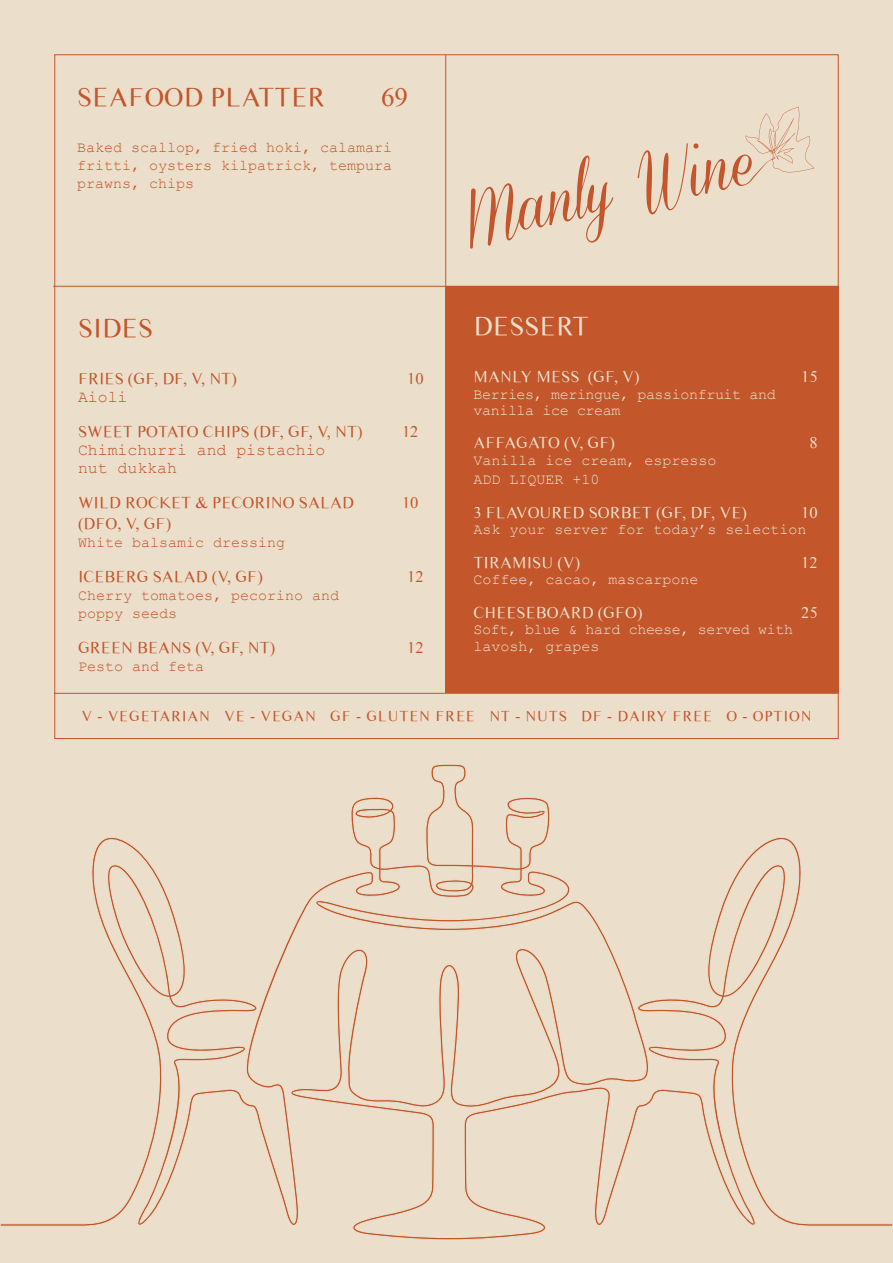
<style>
.page{position:relative;width:893px;height:1263px;background:#ebdecb}
.page>*{position:absolute;margin:0;border:0;box-sizing:border-box;transform-origin:0 0}
.COPY{font:27px "Times Sans Serif";color:#c3562b}
.COPY-2{font:27px "Times Sans Serif";color:#ebdecb}
.COPY-3{font:16.5px "Times Sans Serif";color:#c3562b}
.COPY-4{font:16.5px "Times Sans Serif";color:#ebdecb}
.COPY-5{font:16.5px/18px "Courier New";color:#c3562b}
.COPY-6{font:15px/18px "Courier New";color:#c3562b;text-align:justify}
.COPY-7{font:15px "Courier New";color:#ebdecb}
.COPY-8{font:15px/16.5px "Courier New";letter-spacing:-.025em;color:#ebdecb}
.t1{font:15px "Times Sans Serif";letter-spacing:.05em;color:#c3562b}
</style>
<div class="page">
<div style="left:446px;top:286px;width:393px;height:406px;background:#c3562b"></div>
<hr style="left:53px;top:286px;width:786px;height:1px;background:#c3562b">
<hr style="left:54px;top:693px;width:784px;height:1px;background:#c3562b">
<svg style="left:0;top:764px;width:893px;height:476px"></svg>
<hr style="left:445px;top:55px;width:1px;height:236px;background:#c3562b">
<svg style="left:470px;top:156px;width:143px;height:93px"></svg>
<svg style="left:638px;top:106px;width:176px;height:108px"></svg>
<p class="COPY" style="left:77px;top:78px;width:250px">SEAFOOD PLATTER</p>
<p class="COPY" style="left:381px;top:78px;width:28px">69</p>
<p class="COPY-6" style="left:77px;top:138px;width:317px">Baked scallop, fried hoki, calamari fritti, oysters kilpatrick, tempura prawns, chips</p>
<p class="COPY" style="left:78px;top:309px;width:77px">SIDES</p>
<p class="COPY-3" style="left:78px;top:367px;width:160px">FRIES (GF, DF, V, NT)</p>
<p class="COPY-3" style="left:407px;top:367px;width:18px">10</p>
<p class="COPY-5" style="left:78px;top:387px;width:51px">Aioli</p>
<p class="COPY-3" style="left:78px;top:420px;width:286px">SWEET POTATO CHIPS (DF, GF, V, NT)</p>
<p class="COPY-3" style="left:402px;top:420px;width:18px">12</p>
<p class="COPY-5" style="left:78px;top:440px;width:249px">Chimichurri and pistachio nut dukkah</p>
<p class="COPY-3" style="left:78px;top:491px;width:277px">WILD ROCKET &amp; PECORINO SALAD</p>
<p class="COPY-3" style="left:402px;top:491px;width:18px">10</p>
<p class="COPY-3" style="left:78px;top:512px;width:95px">(DFO, V, GF)</p>
<p class="COPY-6" style="left:78px;top:533px;width:209px">White balsamic dressing</p>
<p class="COPY-3" style="left:78px;top:565px;width:186px">ICEBERG SALAD (V, GF)</p>
<p class="COPY-3" style="left:407px;top:565px;width:18px">12</p>
<p class="COPY-6" style="left:78px;top:586px;width:263px">Cherry tomatoes, pecorino and</p>
<p class="COPY-6" style="left:78px;top:604px;width:100px">poppy seeds</p>
<p class="COPY-3" style="left:78px;top:636px;width:199px">GREEN BEANS (V, GF, NT)</p>
<p class="COPY-3" style="left:407px;top:636px;width:18px">12</p>
<p class="COPY-6" style="left:78px;top:657px;width:127px">Pesto and feta</p>
<p class="COPY-2" style="left:473px;top:308px;width:117px">DESSERT</p>
<p class="COPY-4" style="left:473px;top:366px;width:168px">MANLY MESS (GF, V)</p>
<p class="COPY-4" style="left:801px;top:366px;width:18px">15</p>
<p class="COPY-8" style="left:473px;top:385px;width:304px">Berries, meringue, passionfruit and vanilla ice cream</p>
<p class="COPY-4" style="left:473px;top:432px;width:143px">AFFAGATO (V, GF)</p>
<p class="COPY-4" style="left:809px;top:432px;width:10px">8</p>
<p class="COPY-7" style="left:473px;top:451px;width:245px">Vanilla ice cream, espresso</p>
<p class="COPY-7" style="left:473px;top:470px;width:127px">ADD LIQUER +10</p>
<p class="COPY-4" style="left:473px;top:501px;width:275px">3 FLAVOURED SORBET (GF, DF, VE)</p>
<p class="COPY-4" style="left:801px;top:501px;width:18px">10</p>
<p class="COPY-7" style="left:473px;top:520px;width:335px">Ask your server for today’s selection</p>
<p class="COPY-4" style="left:473px;top:551px;width:108px">TIRAMISU (V)</p>
<p class="COPY-4" style="left:801px;top:551px;width:18px">12</p>
<p class="COPY-7" style="left:473px;top:570px;width:227px">Coffee, cacao, mascarpone</p>
<p class="COPY-4" style="left:473px;top:601px;width:171px">CHEESEBOARD (GFO)</p>
<p class="COPY-4" style="left:801px;top:601px;width:18px">25</p>
<p class="COPY-8" style="left:473px;top:621px;width:321px">Soft, blue &amp; hard cheese, served with</p>
<p class="COPY-7" style="left:473px;top:637px;width:127px">lavosh, grapes</p>
<p class="t1" style="left:81px;top:706px;width:732px">V - VEGETARIAN VE - VEGAN GF - GLUTEN FREE NT - NUTS DF - DAIRY FREE O - OPTION</p>
</div>
